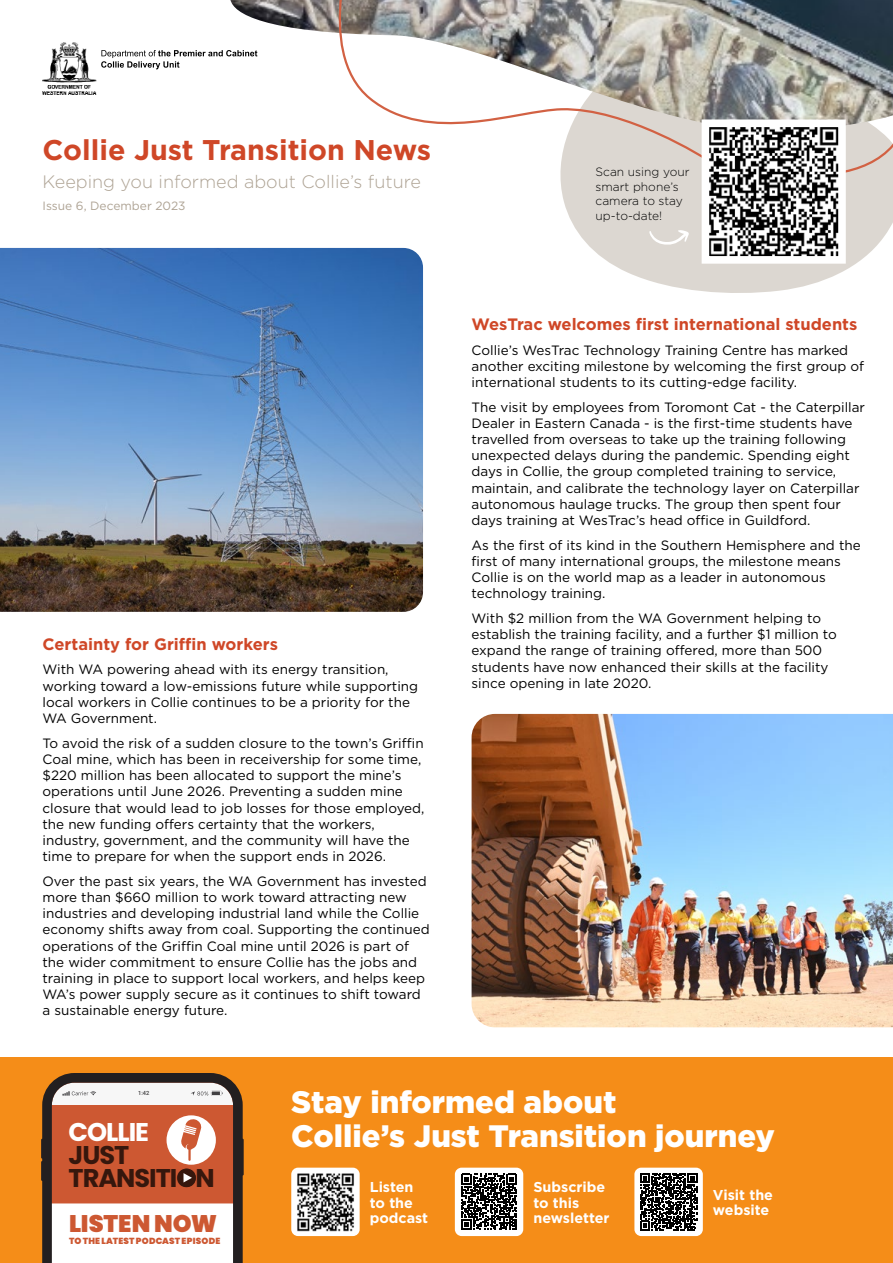
<style>
.page{position:relative;width:893px;height:1263px;background:#fff}
.page>*{position:absolute;margin:0;border:0;box-sizing:border-box;transform-origin:0 0}
.t1{font:900 31.05px/34.7px "Gotham";color:#fff}
.t2{font:700 28.5px "Gotham";color:#cf4727}
.t3{font:700 25.65px/22.8px "Poppins";letter-spacing:-.04em;color:#36170d}
.t4{font:700 25.65px "Poppins";letter-spacing:-.04em;color:#fff}
.t5{font:900 24px "Poppins";letter-spacing:-.005em;color:#cd5832}
.t6{font:300 18px "Gotham";color:#aea394}
.t7{font:700 16.5px "Gotham";color:#cf4727}
.t8{font:700 14.25px/15.5px "Gotham";color:#fff}
.t9{font:13.5px/16.2px "Gotham";color:#000}
.t10{font:300 12px/14.4px "Gotham";color:#000}
.t11{font:12px "Gotham";color:#aea394}
.t12{font:900 8.85px "Poppins";letter-spacing:.02em;color:#cd5832}
.t13{font:500 5.7px "Roboto";color:#414042}
</style>
<div class="page">
<div style="left:0;top:1057px;width:893px;height:206px;background:#f58d18"></div>
<hr style="left:41px;top:1138px;width:3px;height:21px;background:#231f20">
<hr style="left:241px;top:1138px;width:3px;height:37px;background:#231f20">
<hr style="left:41px;top:1161px;width:3px;height:20px;background:#231f20">
<svg style="left:42px;top:1073px;width:201px;height:190px;background:#c89583"></svg>
<div style="left:455px;top:1168px;width:68px;height:68px;background:#fff;border-radius:7px"></div>
<svg style="left:461px;top:1174px;width:56px;height:56px"></svg>
<div style="left:634px;top:1168px;width:69px;height:68px;background:#fff;border-radius:7px"></div>
<svg style="left:640px;top:1173px;width:57px;height:57px"></svg>
<div style="left:291px;top:1168px;width:69px;height:68px;background:#fff;border-radius:7px"></div>
<img style="left:297px;top:1173px;width:57px;height:59px">
<img style="left:472px;top:714px;width:421px;height:313px">
<img style="left:43px;top:43px;width:54px;height:52px">
<svg style="left:101px;top:50px;width:129px;height:19px"></svg>
<svg style="left:568px;top:213px;width:325px;height:80px;fill:#dcd7d1"></svg>
<img style="left:230px;top:0;width:82px;height:57px">
<svg style="left:312px;top:0;width:581px;height:213px"></svg>
<svg style="left:698px;top:116px;width:152px;height:151px"></svg>
<svg style="left:649px;top:230px;width:40px;height:16px"></svg>
<img style="left:0;top:248px;width:423px;height:364px">
<h2 class="t2" style="left:43px;top:131px;width:390px">Collie Just Transition News</h2>
<h3 class="t6" style="left:43px;top:171px;width:380px">Keeping you informed about Collie’s future</h3>
<p class="t11" style="left:43px;top:198px;width:145px">Issue 6, December 2023</p>
<p class="t7" style="left:43px;top:633px;width:237px">Certainty for Griffin workers</p>
<p class="t9" style="left:43px;top:661px;width:377px">With WA powering ahead with its energy transition, working toward a low-emissions future while supporting local workers in Collie continues to be a priority for the WA Government.</p>
<p class="t9" style="left:43px;top:734px;width:383px">To avoid the risk of a sudden closure to the town’s Griffin Coal mine, which has been in receivership for some time, $220 million has been allocated to support the mine’s operations until June 2026. Preventing a sudden mine closure that would lead to job losses for those employed, the new funding offers certainty that the workers, industry, government, and the community will have the time to prepare for when the support ends in 2026.</p>
<p class="t9" style="left:43px;top:873px;width:389px">Over the past six years, the WA Government has invested more than $660 million to work toward attracting new industries and developing industrial land while the Collie economy shifts away from coal. Supporting the continued operations of the Griffin Coal mine until 2026 is part of the wider commitment to ensure Collie has the jobs and training in place to support local workers, and helps keep WA’s power supply secure as it continues to shift toward a sustainable energy future.</p>
<p class="t10" style="left:596px;top:165px;width:96px">Scan using your smart phone’s camera to stay up-to-date!</p>
<p class="t7" style="left:472px;top:313px;width:387px">WesTrac welcomes first international students</p>
<p class="t9" style="left:472px;top:341px;width:394px">Collie’s WesTrac Technology Training Centre has marked another exciting milestone by welcoming the first group of international students to its cutting-edge facility.</p>
<p class="t9" style="left:472px;top:398px;width:395px">The visit by employees from Toromont Cat - the Caterpillar Dealer in Eastern Canada - is the first-time students have travelled from overseas to take up the training following unexpected delays during the pandemic. Spending eight days in Collie, the group completed training to service, maintain, and calibrate the technology layer on Caterpillar autonomous haulage trucks. The group then spent four days training at WesTrac’s head office in Guildford.</p>
<p class="t9" style="left:472px;top:537px;width:391px">As the first of its kind in the Southern Hemisphere and the first of many international groups, the milestone means Collie is on the world map as a leader in autonomous technology training.</p>
<p class="t9" style="left:472px;top:610px;width:367px">With $2 million from the WA Government helping to establish the training facility, and a further $1 million to expand the range of training offered, more than 500 students have now enhanced their skills at the facility since opening in late 2020.</p>
<p class="t13" style="left:138px;top:1089px;width:13px">1:42</p>
<h3 class="t4" style="left:69px;top:1117px;width:82px">COLLIE</h3>
<h3 class="t3" style="left:69px;top:1144px;width:148px">JUST<br>TRANSITION</h3>
<h3 class="t5" style="left:69px;top:1210px;width:150px">LISTEN NOW</h3>
<p class="t12" style="left:69px;top:1235px;width:153px">TO THE LATEST PODCAST EPISODE</p>
<h1 class="t1" style="left:291px;top:1084px;width:485px">Stay informed about<br>Collie’s Just Transition journey</h1>
<p class="t8" style="left:370px;top:1179px;width:60px">Listen to the podcast</p>
<p class="t8" style="left:533px;top:1179px;width:78px">Subscribe to this newsletter</p>
<p class="t8" style="left:713px;top:1187px;width:62px">Visit the website</p>
</div>
